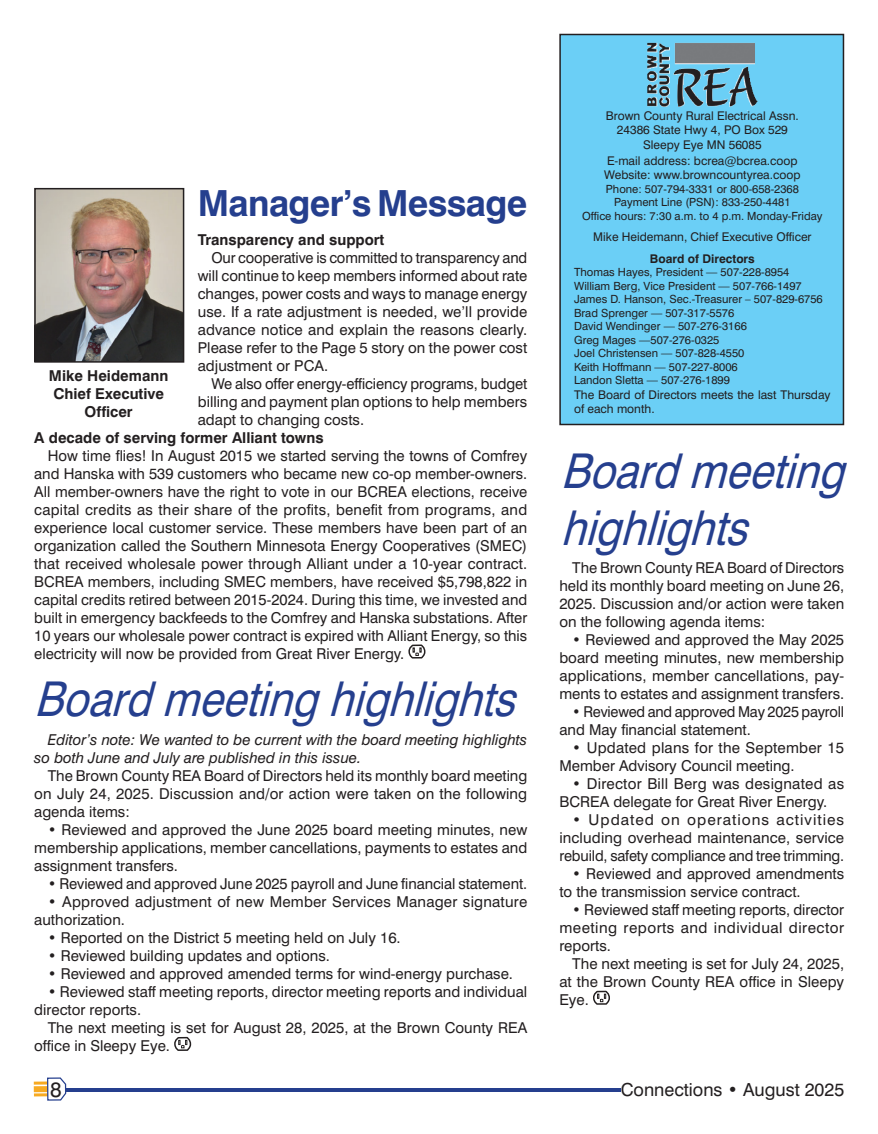
<style>
.page{position:relative;width:878px;height:1134px;background:#fff}
.page>*{position:absolute;margin:0;border:0;box-sizing:border-box;transform-origin:0 0}
.t1{font:italic 48px/57.6px "Swiss 721 BT";color:#253f8e;scale:.89 1}
.t2{font:700 36px "Swiss 721 BT";letter-spacing:-.02em;color:#253f8e}
.t3{font:21px "Swiss 721 BT";color:#231f20}
.t4{font:18px "Swiss 721 BT";color:#231f20}
.t5{font:15px/18px "Swiss 721 BT";color:#231f20}
.t6{font:italic 15px "Swiss 721 BT";color:#231f20}
.t7{font:700 15px/18px "Swiss 721 BT";color:#231f20;text-align:center}
.t8{font:15px "Swiss 721 BT";letter-spacing:.03em;color:#231f20}
.t9{font:12px/14.4px "Swiss 721 BT";color:#231f20;text-align:center}
.t10{font:11.25px/13.5px "Swiss 721 BT";color:#231f20;text-align:center}
.s1{font-weight:700}
</style>
<div class="page">
<hr style="left:38px;top:1088px;width:582px;height:4px;background:#253f8e">
<div style="left:34px;top:1086px;width:18px;height:6px;background:#f7aa22"></div>
<hr style="left:34px;top:1093px;width:18px;height:3px;background:#f7aa22">
<svg style="left:34px;top:1081px;width:12px;height:4px"></svg>
<svg style="left:46px;top:1077px;width:21px;height:24px"></svg>
<div style="left:560px;top:34px;width:283px;height:390px;background:#6bcff6"></div>
<div style="left:559px;top:34px;width:285px;height:391px;border:2px solid #231f20"></div>
<img style="left:647px;top:43px;width:110px;height:64px">
<svg style="left:593px;top:991px;width:17px;height:14px"></svg>
<svg style="left:408px;top:645px;width:18px;height:14px"></svg>
<svg style="left:175px;top:1038px;width:17px;height:13px"></svg>
<img style="left:37px;top:191px;width:144px;height:169px">
<div style="left:34px;top:188px;width:150px;height:175px;border:2px solid #231f20"></div>
<p class="t2" style="left:198px;top:188px;width:331px">Manager’s Message</p>
<p class="t7" style="left:198px;top:231px;width:188px">Transparency and support</p>
<p class="t5" style="left:211px;top:249px;width:317px">Our cooperative is committed to transparency and</p>
<p class="t5" style="left:198px;top:267px;width:331px">will continue to keep members informed about rate</p>
<p class="t5" style="left:198px;top:285px;width:331px">changes, power costs and ways to manage energy</p>
<p class="t5" style="left:198px;top:303px;width:331px">use. If a rate adjustment is needed, we’ll provide</p>
<p class="t5" style="left:198px;top:321px;width:331px">advance notice and explain the reasons clearly.</p>
<p class="t5" style="left:198px;top:339px;width:331px">Please refer to the Page 5 story on the power cost</p>
<p class="t5" style="left:198px;top:357px;width:132px">adjustment or PCA.</p>
<p class="t5" style="left:211px;top:375px;width:317px">We also offer energy-efficiency programs, budget</p>
<p class="t5" style="left:198px;top:393px;width:331px">billing and payment plan options to help members</p>
<p class="t5" style="left:198px;top:411px;width:168px">adapt to changing costs.</p>
<p class="t7" style="left:34px;top:429px;width:291px">A decade of serving former Alliant towns</p>
<p class="t5" style="left:48px;top:447px;width:481px">How time flies! In August 2015 we started serving the towns of Comfrey</p>
<p class="t5" style="left:34px;top:465px;width:494px">and Hanska with 539 customers who became new co-op member-owners.</p>
<p class="t5" style="left:34px;top:483px;width:494px">All member-owners have the right to vote in our BCREA elections, receive</p>
<p class="t5" style="left:34px;top:501px;width:494px">capital credits as their share of the profits, benefit from programs, and</p>
<p class="t5" style="left:34px;top:519px;width:494px">experience local customer service. These members have been part of an</p>
<p class="t5" style="left:34px;top:537px;width:494px">organization called the Southern Minnesota Energy Cooperatives (SMEC)</p>
<p class="t5" style="left:34px;top:555px;width:494px">that received wholesale power through Alliant under a 10-year contract.</p>
<p class="t5" style="left:34px;top:573px;width:494px">BCREA members, including SMEC members, have received $5,798,822 in</p>
<p class="t5" style="left:34px;top:591px;width:494px">capital credits retired between 2015-2024. During this time, we invested and</p>
<p class="t5" style="left:34px;top:609px;width:494px">built in emergency backfeeds to the Comfrey and Hanska substations. After</p>
<p class="t5" style="left:34px;top:627px;width:494px">10 years our wholesale power contract is expired with Alliant Energy, so this</p>
<p class="t5" style="left:34px;top:645px;width:371px">electricity will now be provided from Great River Energy.</p>
<p class="t1" style="left:34px;top:673px;width:554px">Board meeting highlights</p>
<p class="t6" style="left:48px;top:733px;width:481px">Editor’s note: We wanted to be current with the board meeting highlights</p>
<p class="t6" style="left:34px;top:751px;width:328px">so both June and July are published in this issue.</p>
<p class="t5" style="left:48px;top:767px;width:481px">The Brown County REA Board of Directors held its monthly board meeting</p>
<p class="t5" style="left:34px;top:785px;width:494px">on July 24, 2025. Discussion and/or action were taken on the following</p>
<p class="t5" style="left:34px;top:803px;width:97px">agenda items:</p>
<p class="t5" style="left:34px;top:821px;width:494px;text-align:justify;text-indent:14px">• Reviewed and approved the June 2025 board meeting minutes, new membership applications, member cancellations, payments to estates and assignment transfers.</p>
<p class="t5" style="left:48px;top:875px;width:481px">• Reviewed and approved June 2025 payroll and June financial statement.</p>
<p class="t5" style="left:34px;top:893px;width:494px;text-indent:14px">• Approved adjustment of new Member Services Manager signature authorization.</p>
<p class="t5" style="left:48px;top:929px;width:354px">• Reported on the District 5 meeting held on July 16.</p>
<p class="t5" style="left:48px;top:947px;width:284px">• Reviewed building updates and options.</p>
<p class="t5" style="left:48px;top:965px;width:466px">• Reviewed and approved amended terms for wind-energy purchase.</p>
<p class="t5" style="left:48px;top:983px;width:481px">• Reviewed staff meeting reports, director meeting reports and individual</p>
<p class="t5" style="left:34px;top:1001px;width:108px">director reports.</p>
<p class="t5" style="left:48px;top:1019px;width:481px">The next meeting is set for August 28, 2025, at the Brown County REA</p>
<p class="t5" style="left:34px;top:1037px;width:137px">office in Sleepy Eye.</p>
<p class="t7" style="left:49px;top:368px;width:121px">Mike Heidemann<br>Chief Executive<br>Officer</p>
<p class="t9" style="left:606px;top:109px;width:194px">Brown County Rural Electrical Assn.<br>24386 State Hwy 4, PO Box 529<br>Sleepy Eye MN 56085</p>
<p class="t9" style="left:604px;top:154px;width:198px;text-align:left">E-mail address: bcrea@bcrea.coop<br>Website: www.browncountyrea.coop</p>
<p class="t10" style="left:582px;top:183px;width:242px">Phone: 507-794-3331 or 800-658-2368<br>Payment Line (PSN): 833-250-4481<br>Office hours: 7:30 a.m. to 4 p.m. Monday-Friday</p>
<p class="t9" style="left:593px;top:227px;width:220px;line-height:21.6px">Mike Heidemann, Chief Executive Officer<br><span class="s1">Board of Directors</span></p>
<p class="t10" style="left:574px;top:266px;width:250px;text-align:left">Thomas Hayes, President — 507-228-8954<br>William Berg, Vice President — 507-766-1497<br>James D. Hanson, Sec.-Treasurer – 507-829-6756<br>Brad Sprenger — 507-317-5576<br>David Wendinger — 507-276-3166<br>Greg Mages —507-276-0325<br>Joel Christensen — 507-828-4550<br>Keith Hoffmann — 507-227-8006<br>Landon Sletta — 507-276-1899</p>
<p class="t9" style="left:574px;top:388px;width:258px;text-align:left">The Board of Directors meets the last Thursday of each month.</p>
<p class="t1" style="left:561px;top:444px;width:332px">Board meeting highlights</p>
<p class="t5" style="left:559px;top:559px;width:286px;text-align:justify;text-indent:13px">The Brown County REA Board of Directors held its monthly board meeting on June 26, 2025. Discussion and/or action were taken on the following agenda items:</p>
<p class="t5" style="left:559px;top:631px;width:286px;text-align:justify;text-indent:13px">• Reviewed and approved the May 2025 board meeting minutes, new membership applications, member cancellations, pay&shy;ments to estates and assignment transfers.</p>
<p class="t5" style="left:559px;top:703px;width:286px;text-indent:13px">• Reviewed and approved May 2025 payroll and May financial statement.</p>
<p class="t5" style="left:559px;top:739px;width:286px;text-indent:13px">• Updated plans for the September 15<br>Member Advisory Council meeting.</p>
<p class="t5" style="left:559px;top:775px;width:286px;text-indent:13px">• Director Bill Berg was designated as<br>BCREA delegate for Great River Energy.</p>
<p class="t5" style="left:559px;top:811px;width:286px;text-align:justify;text-indent:13px">• Updated on operations activities including overhead maintenance, service rebuild, safety compliance and tree trimming.</p>
<p class="t5" style="left:559px;top:865px;width:286px;text-indent:13px">• Reviewed and approved amendments to the transmission service contract.</p>
<p class="t5" style="left:572px;top:901px;width:273px">• Reviewed staff meeting reports, director</p>
<p class="t8" style="left:559px;top:921px;width:286px">meeting reports and individual director</p>
<p class="t5" style="left:559px;top:937px;width:53px">reports.</p>
<p class="t5" style="left:572px;top:955px;width:273px">The next meeting is set for July 24, 2025,</p>
<p class="t5" style="left:559px;top:973px;width:286px">at the Brown County REA office in Sleepy</p>
<p class="t5" style="left:559px;top:991px;width:31px">Eye.</p>
<p class="t3" style="left:50px;top:1080px;width:13px">8</p>
<p class="t4" style="left:620px;top:1082px;width:225px">Connections • August 2025</p>
</div>
